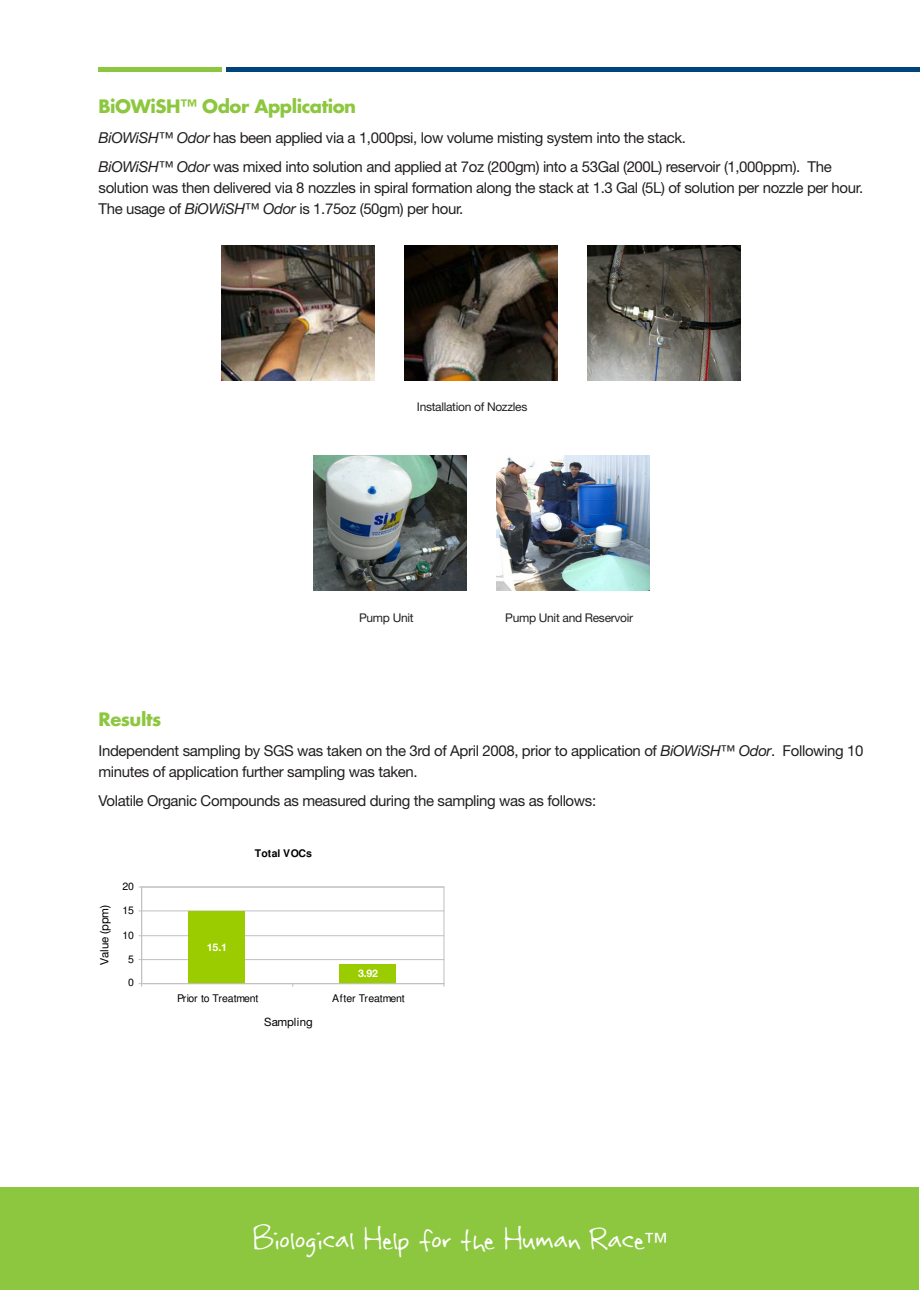
<style>
.page{position:relative;width:920px;height:1290px;background:#fff}
.page>*{position:absolute;margin:0;border:0;box-sizing:border-box;transform-origin:0 0}
.Bold{font:36px "Rabiohead";letter-spacing:-.025em;color:#fff}
.Body{font:700 18px "Futura Std";letter-spacing:-.025em;color:#8dc73f}
.Heading_2{font:700 18px "Futura Std";letter-spacing:-.025em;color:#8dc73f}
.Body-2{font:15px/21px "Helvetica Neue LT Std";letter-spacing:-.025em;color:#231f20}
.Body_Small{font:12px "Helvetica Neue LT Std";letter-spacing:-.025em;color:#231f20}
.t1{font:11.55px "Helvetica Neue LT Std";color:#000}
.t2{font:10.5px "Helvetica";letter-spacing:-.015em;color:#000}
.t3{font:700 10.5px "Helvetica";letter-spacing:.015em;color:#000}
.t4{font:700 10.5px "Helvetica Neue LT Std";color:#fff}
.s1{font-style:italic}
.s2{font-family:"Helvetica Neue LT Std";font-size:24px}
</style>
<div class="page">
<div style="left:1px;top:1187px;width:918px;height:102px;background:#8dc73f"></div>
<hr style="left:99px;top:68px;width:123px;height:4px;background:#8dc73f">
<hr style="left:226px;top:68px;width:693px;height:4px;background:#00447c">
<img style="left:222px;top:246px;width:153px;height:135px">
<img style="left:405px;top:246px;width:153px;height:135px">
<img style="left:588px;top:246px;width:153px;height:135px">
<img style="left:496px;top:456px;width:153px;height:135px">
<img style="left:313px;top:456px;width:153px;height:135px">
<hr style="left:142px;top:959px;width:302px;height:1px;background:#c0c0c0">
<hr style="left:142px;top:935px;width:302px;height:1px;background:#c0c0c0">
<hr style="left:142px;top:911px;width:302px;height:1px;background:#c0c0c0">
<hr style="left:142px;top:887px;width:302px;height:1px;background:#c0c0c0">
<hr style="left:142px;top:886px;width:302px;height:1px;background:#c0c0c0">
<hr style="left:443px;top:887px;width:1px;height:97px;background:#c0c0c0">
<div style="left:188px;top:911px;width:57px;height:73px;background:#9acc00"></div>
<div style="left:340px;top:964px;width:56px;height:20px;background:#9acc00"></div>
<hr style="left:141px;top:887px;width:1px;height:97px;background:#c0c0c0">
<hr style="left:142px;top:983px;width:302px;height:1px;background:#c0c0c0">
<p class="Body" style="left:99px;top:95px;width:259px">BiOWiSH™ Odor Application</p>
<p class="Body-2" style="left:99px;top:127px;width:589px"><span class="s1">BiOWiSH™ Odor</span> has been applied via a 1,000psi, low volume misting system into the stack.</p>
<p class="Body-2" style="left:99px;top:156px;width:766px"><span class="s1">BiOWiSH™ Odor</span> was mixed into solution and applied at 7oz (200gm) into a 53Gal (200L) reservoir (1,000ppm). The solution was then delivered via 8 nozzles in spiral formation along the stack at 1.3 Gal (5L) of solution per nozzle per hour.<br>The usage of <span class="s1">BiOWiSH™ Odor</span> is 1.75oz (50gm) per hour.</p>
<p class="Body_Small" style="left:417px;top:400px;width:112px">Installation of Nozzles</p>
<p class="Body_Small" style="left:359px;top:610px;width:56px">Pump Unit</p>
<p class="Body_Small" style="left:505px;top:610px;width:129px">Pump Unit and Reservoir</p>
<p class="Heading_2" style="left:99px;top:707px;width:64px">Results</p>
<p class="Body-2" style="left:99px;top:739px;width:766px">Independent sampling by SGS was taken on the 3rd of April 2008, prior to application of <span class="s1">BiOWiSH™ Odor</span>. Following 10 minutes of application further sampling was taken.</p>
<p class="Body-2" style="left:99px;top:790px;width:499px">Volatile Organic Compounds as measured during the sampling was as follows:</p>
<p class="t1" style="left:100px;top:964px;width:61px;rotate:-90deg">Value (ppm)</p>
<p class="t2" style="left:123px;top:880px;width:13px">20</p>
<p class="t2" style="left:123px;top:904px;width:13px">15</p>
<p class="t2" style="left:123px;top:929px;width:13px">10</p>
<p class="t2" style="left:128px;top:953px;width:7px">5</p>
<p class="t2" style="left:128px;top:977px;width:7px">0</p>
<p class="t3" style="left:255px;top:847px;width:59px">Total VOCs</p>
<p class="t4" style="left:207px;top:941px;width:22px">15.1</p>
<p class="t4" style="left:358px;top:967px;width:22px">3.92</p>
<p class="t2" style="left:177px;top:992px;width:83px">Prior to Treatment</p>
<p class="t2" style="left:332px;top:992px;width:74px">After Treatment</p>
<p class="t1" style="left:264px;top:1018px;width:50px">Sampling</p>
<p class="Bold" style="left:253px;top:1216px;width:416px">Biological Help for the Human Race<span class="s2">™</span></p>
</div>
